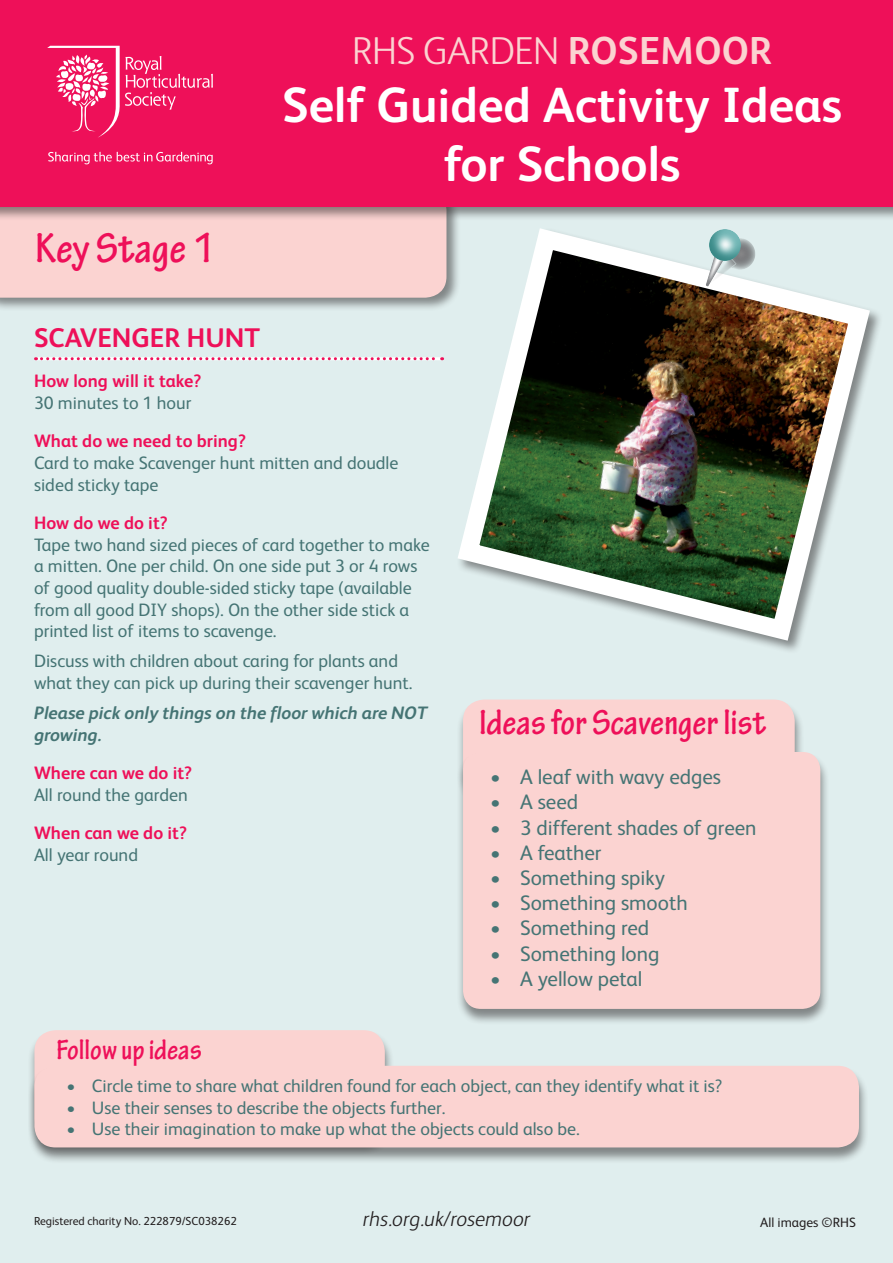
<style>
.page{position:relative;width:893px;height:1263px;background:#e0eeee}
.page>*{position:absolute;margin:0;border:0;box-sizing:border-box;transform-origin:0 0}
.t1{font:700 49.5px/59.4px "FS Albert";color:#fff;text-align:center}
.t2{font:700 condensed 45px "Tekton Pro";color:#ee1059}
.t3{font:300 39px "FS Albert";letter-spacing:-.015em;color:#fbd3d1}
.t4{font:700 condensed 37.5px "Tekton Pro";color:#ee1059}
.t5{font:700 condensed 30px "Tekton Pro";color:#ee1059}
.t6{font:700 27px "FS Albert";color:#ee1059}
.t7{font:21px "FS Albert";color:#457474}
.t8{font:italic 300 21px "FS Albert";color:#231f20}
.t9{font:18px/21.6px "FS Albert";color:#457474}
.t10{font:700 18px "FS Albert";color:#ee1059}
.t11{font:italic 700 18px/21.6px "FS Albert";color:#457474}
.t12{font:13.5px "FS Albert";color:#231f20}
.t13{font:11.7px "FS Albert";color:#231f20}
.s1{font-weight:700}
</style>
<div class="page">
<div style="left:0;top:187px;width:461px;height:125px;background:#231f20;opacity:.5"></div>
<div style="left:0;top:221px;width:446px;height:77px;background:#fbd3d1"></div>
<div style="left:0;top:0;width:893px;height:221px;background:#231f20;opacity:.5"></div>
<div style="left:0;top:0;width:893px;height:207px;background:#ee1059"></div>
<svg style="left:48px;top:152px;width:165px;height:12px"></svg>
<svg style="left:47px;top:46px;width:166px;height:92px"></svg>
<svg style="left:36px;top:357px;width:407px;height:3px"></svg>
<img style="left:447px;top:217px;width:434px;height:434px">
<svg style="left:706px;top:231px;width:56px;height:69px"></svg>
<svg style="left:705px;top:249px;width:22px;height:37px"></svg>
<svg style="left:709px;top:227px;width:34px;height:35px"></svg>
<div style="left:34px;top:1030px;width:351px;height:109px;background:#fbd3d1;border-radius:21px"></div>
<div style="left:28px;top:1066px;width:840px;height:98px;background:#231f20;opacity:.5"></div>
<div style="left:34px;top:1066px;width:825px;height:81px;background:#fbd3d1;border-radius:21px"></div>
<div style="left:456px;top:700px;width:348px;height:107px;background:#231f20;opacity:.5"></div>
<div style="left:463px;top:699px;width:332px;height:91px;background:#fbd3d1;border-radius:21px"></div>
<div style="left:456px;top:752px;width:374px;height:273px;background:#231f20;opacity:.5"></div>
<div style="left:463px;top:752px;width:357px;height:257px;background:#fbd3d1;border-radius:18px"></div>
<div style="left:469px;top:755px;width:334px;height:247px;background:#fbd3d1"></div>
<h2 class="t2" style="left:35px;top:221px;width:182px">Key Stage 1</h2>
<h3 class="t3" style="left:352px;top:28px;width:421px">RHS GARDEN <span class="s1">ROSEMOOR</span></h3>
<h1 class="t1" style="left:282px;top:75px;width:562px">Self Guided Activity Ideas for Schools</h1>
<h3 class="t6" style="left:34px;top:322px;width:115px">Scavenger</h3>
<h3 class="t6" style="left:187px;top:322px;width:75px">Hunt</h3>
<p class="t10" style="left:34px;top:370px;width:169px">How long will it take?</p>
<p class="t9" style="left:34px;top:392px;width:159px">30 minutes to 1 hour</p>
<p class="t10" style="left:34px;top:431px;width:213px">What do we need to bring?</p>
<p class="t9" style="left:34px;top:452px;width:366px">Card to make Scavenger hunt mitten and doudle sided sticky tape</p>
<p class="t10" style="left:34px;top:512px;width:135px">How do we do it?</p>
<p class="t9" style="left:34px;top:534px;width:397px">Tape two hand sized pieces of card together to make a mitten. One per child. On one side put 3 or 4 rows of good quality double-sided sticky tape (available from all good DIY shops). On the other side stick a printed list of items to scavenge.</p>
<p class="t9" style="left:34px;top:650px;width:380px">Discuss with children about caring for plants and what they can pick up during their scavenger hunt.</p>
<p class="t11" style="left:34px;top:702px;width:395px">Please pick only things on the floor which are NOT growing.</p>
<p class="t10" style="left:34px;top:762px;width:160px">Where can we do it?</p>
<p class="t9" style="left:34px;top:784px;width:155px">All round the garden</p>
<p class="t10" style="left:34px;top:823px;width:155px">When can we do it?</p>
<p class="t9" style="left:34px;top:844px;width:106px">All year round</p>
<h3 class="t5" style="left:56px;top:1032px;width:147px">Follow up ideas</h3>
<h3 class="t4" style="left:479px;top:700px;width:289px">Ideas for Scavenger list</h3>
<p class="t7" style="left:490px;top:765px;width:232px">• A leaf with wavy edges</p>
<p class="t7" style="left:490px;top:790px;width:89px">• A seed</p>
<p class="t7" style="left:490px;top:815px;width:268px">• 3 different shades of green</p>
<p class="t7" style="left:490px;top:840px;width:113px">• A feather</p>
<p class="t7" style="left:490px;top:866px;width:176px">• Something spiky</p>
<p class="t7" style="left:490px;top:891px;width:199px">• Something smooth</p>
<p class="t7" style="left:490px;top:916px;width:160px">• Something red</p>
<p class="t7" style="left:490px;top:941px;width:171px">• Something long</p>
<p class="t7" style="left:490px;top:966px;width:154px">• A yellow petal</p>
<p class="t9" style="left:66px;top:1075px;width:657px">• Circle time to share what children found for each object, can they identify what it is?</p>
<p class="t9" style="left:66px;top:1096px;width:381px">• Use their senses to describe the objects further.</p>
<p class="t9" style="left:66px;top:1118px;width:515px">• Use their imagination to make up what the objects could also be.</p>
<p class="t13" style="left:34px;top:1215px;width:204px">Registered charity No. 222879/SC038262</p>
<p class="t8" style="left:363px;top:1207px;width:169px">rhs.org.uk/rosemoor</p>
<p class="t12" style="left:760px;top:1214px;width:97px">All images ©RHS</p>
</div>
